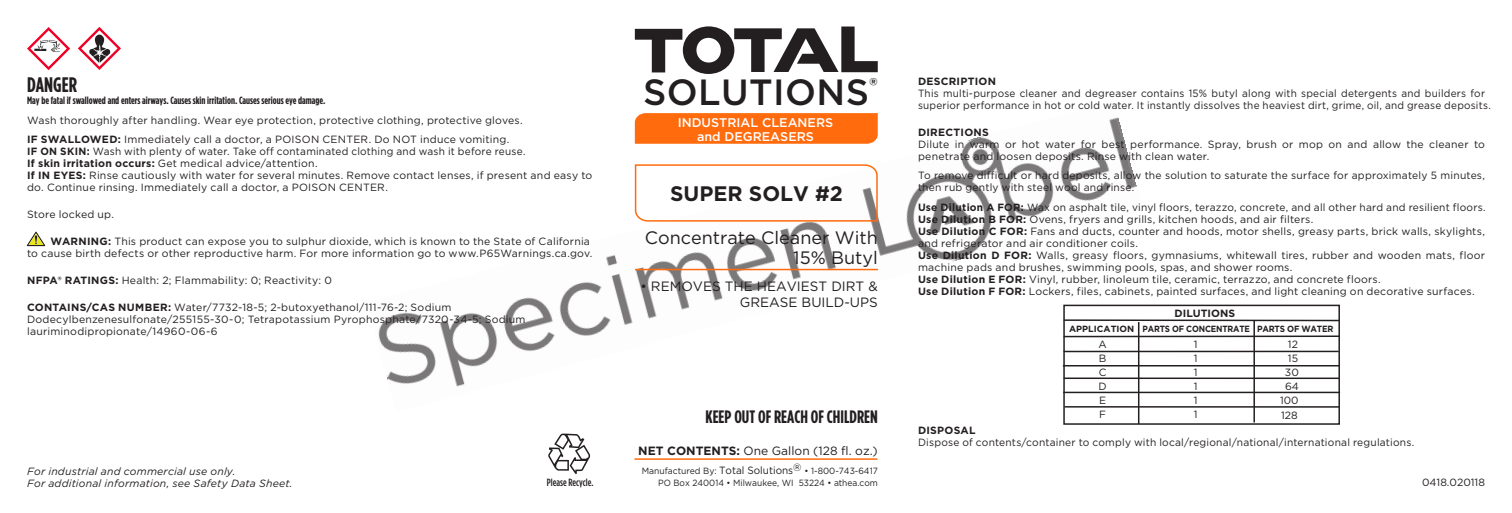
<style>
.page{position:relative;width:1512px;height:513px;background:#fff}
.page>*{position:absolute;margin:0;border:0;box-sizing:border-box;transform-origin:0 0}
.t1{font:500 36.45px "Gotham";letter-spacing:.01em;color:#231f20}
.t2{font:700 21px "Gotham";color:#231f20}
.t3{font:700 21px "Gotham Condensed";color:#231f20}
.t4{font:18px/19.5px "Gotham";color:#231f20;text-align:right}
.t5{font:700 18px "Gotham Condensed";color:#231f20}
.t6{font:13.5px/16.5px "Gotham";color:#231f20;text-align:right}
.t7{font:500 12.6px/13.5px "Gotham";color:#fff;text-align:center}
.t8{font:12px "Gotham";color:#231f20}
.t9{font:10.5px/12px "Gotham";letter-spacing:.02em;color:#231f20}
.t10{font:10.5px/12px "Gotham";letter-spacing:.02em;color:#231f20;scale:.96 1}
.t11{font:10.5px/12px "Gotham";letter-spacing:.02em;color:#231f20;scale:.95 1}
.t12{font:700 10.5px "Gotham Condensed";color:#231f20}
.t13{font:italic 10.5px/12px "Gotham";letter-spacing:.015em;color:#231f20}
.t14{font:700 10.5px "Gotham";letter-spacing:.025em;color:#231f20}
.t15{font:500 10.5px "Gotham Condensed";color:#231f20}
.t16{font:10.5px "Gotham";color:#231f20}
.t17{font:700 10.5px "Gotham";color:#231f20}
.t18{font:9px/12px "Gotham";color:#231f20;text-align:right;scale:.95 1}
.t19{font:700 9px "Gotham";letter-spacing:-.02em;color:#231f20}
.s1{font-weight:700}
.s2{font-size:10.5px}
</style>
<div class="page">
<img style="left:378px;top:117px;width:766px;height:293px">
<svg style="left:548px;top:434px;width:42px;height:40px"></svg>
<svg style="left:27px;top:27px;width:43px;height:43px"></svg>
<svg style="left:78px;top:27px;width:43px;height:43px"></svg>
<div style="left:1063px;top:305px;width:277px;height:120px;border:2px solid #231f20"></div>
<hr style="left:1064px;top:319px;width:275px;height:2px;background:#231f20">
<hr style="left:1064px;top:336px;width:275px;height:1px;background:#231f20">
<hr style="left:1064px;top:351px;width:275px;height:1px;background:#231f20">
<hr style="left:1063px;top:365px;width:277px;height:2px;background:#231f20">
<hr style="left:1064px;top:378px;width:275px;height:1px;background:#231f20">
<hr style="left:1063px;top:392px;width:277px;height:1px;background:#231f20">
<hr style="left:1065px;top:406px;width:275px;height:2px;background:#231f20">
<hr style="left:1138px;top:322px;width:1px;height:102px;background:#231f20">
<hr style="left:1253px;top:321px;width:2px;height:101px;background:#231f20">
<svg style="left:27px;top:232px;width:18px;height:14px"></svg>
<svg style="left:635px;top:26px;width:243px;height:48px"></svg>
<svg style="left:635px;top:113px;width:243px;height:31px;background:#ff6d11"></svg>
<svg style="left:635px;top:164px;width:243px;height:58px"></svg>
<hr style="left:635px;top:269px;width:243px;height:1px;background:#ff6b0d">
<hr style="left:634px;top:458px;width:243px;height:2px;background:#ff6b0d">
<h2 class="t3" style="left:27px;top:72px;width:51px">DANGER</h2>
<p class="t12" style="left:27px;top:94px;width:300px">May be fatal if swallowed and enters airways. Causes skin irritation. Causes serious eye damage.</p>
<p class="t9" style="left:27px;top:110px;width:497px;line-height:19.5px">Wash thoroughly after handling. Wear eye protection, protective clothing, protective gloves.<br><span class="s1">IF SWALLOWED:</span> Immediately call a doctor, a POISON CENTER. Do NOT induce vomiting.</p>
<p class="t10" style="left:27px;top:145px;width:590px"><span class="s1">IF ON SKIN:</span> Wash with plenty of water. Take off contaminated clothing and wash it before reuse.<br><span class="s1">If skin irritation occurs:</span> Get medical advice/attention.<br><span class="s1">If IN EYES:</span> Rinse cautiously with water for several minutes. Remove contact lenses, if present and easy to do. Continue rinsing. Immediately call a doctor, a POISON CENTER.</p>
<p class="t9" style="left:27px;top:208px;width:88px">Store locked up.</p>
<p class="t9" style="left:27px;top:235px;width:567px;text-align:right"><span class="s1">WARNING:</span> This product can expose you to sulphur dioxide, which is known to the State of California<br>to cause birth defects or other reproductive harm. For more information go to www.P65Warnings.ca.gov.</p>
<p class="t9" style="left:27px;top:274px;width:306px"><span class="s1">NFPA® RATINGS:</span> Health: 2; Flammability: 0; Reactivity: 0</p>
<p class="t9" style="left:27px;top:301px;width:500px"><span class="s1">CONTAINS/CAS NUMBER:</span> Water/7732-18-5; 2-butoxyethanol/111-76-2; Sodium<br>Dodecylbenzenesulfonate/255155-30-0; Tetrapotassium Pyrophosphate/7320-34-5; Sodium lauriminodipropionate/14960-06-6</p>
<p class="t13" style="left:27px;top:465px;width:267px">For industrial and commercial use only.<br>For additional information, see Safety Data Sheet.</p>
<p class="t15" style="left:547px;top:476px;width:48px">Please Recycle.</p>
<h1 class="t1" style="left:643px;top:70px;width:236px">SOLUTIONS<sup>®</sup></h1>
<p class="t7" style="left:678px;top:116px;width:157px">INDUSTRIAL CLEANERS and DEGREASERS</p>
<h2 class="t2" style="left:670px;top:181px;width:175px">SUPER SOLV #2</h2>
<h3 class="t4" style="left:645px;top:228px;width:234px">Concentrate Cleaner With<br>15% Butyl</h3>
<p class="t6" style="left:640px;top:277px;width:239px">• REMOVES THE HEAVIEST DIRT &amp;<br>GREASE BUILD-UPS</p>
<h3 class="t5" style="left:705px;top:406px;width:174px">KEEP OUT OF REACH OF CHILDREN</h3>
<p class="t8" style="left:638px;top:443px;width:241px"><span class="s1">NET CONTENTS:</span> One Gallon (128 fl. oz.)</p>
<p class="t18" style="left:642px;top:465px;width:250px">Manufactured By: <span class="s2">Total Solutions</span><sup>‰</sup> • 1-800-743-6417<br>PO Box 240014 • Milwaukee, WI 53224 • athea.com</p>
<p class="t14" style="left:918px;top:75px;width:80px">DESCRIPTION</p>
<p class="t11" style="left:918px;top:87px;width:605px">This multi-purpose cleaner and degreaser contains 15% butyl along with special detergents and builders for superior performance in hot or cold water. It instantly dissolves the heaviest dirt, grime, oil, and grease deposits.</p>
<p class="t14" style="left:918px;top:126px;width:72px">DIRECTIONS</p>
<p class="t9" style="left:918px;top:138px;width:569px">Dilute in warm or hot water for best performance. Spray, brush or mop on and allow the cleaner to penetrate and loosen deposits. Rinse with clean water.</p>
<p class="t9" style="left:918px;top:170px;width:569px">To remove difficult or hard deposits, allow the solution to saturate the surface for approximately 5 minutes, then rub gently with steel wool and rinse.</p>
<p class="t9" style="left:918px;top:201px;width:569px"><span class="s1">Use Dilution A FOR:</span> Wax on asphalt tile, vinyl floors, terazzo, concrete, and all other hard and resilient floors.<br><span class="s1">Use Dilution B FOR:</span> Ovens, fryers and grills, kitchen hoods, and air filters.<br><span class="s1">Use Dilution C FOR:</span> Fans and ducts, counter and hoods, motor shells, greasy parts, brick walls, skylights, and refrigerator and air conditioner coils.<br><span class="s1">Use Dilution D FOR:</span> Walls, greasy floors, gymnasiums, whitewall tires, rubber and wooden mats, floor machine pads and brushes, swimming pools, spas, and shower rooms.<br><span class="s1">Use Dilution E FOR:</span> Vinyl, rubber, linoleum tile, ceramic, terrazzo, and concrete floors.<br><span class="s1">Use Dilution F FOR:</span> Lockers, files, cabinets, painted surfaces, and light cleaning on decorative surfaces.</p>
<p class="t17" style="left:1175px;top:306px;width:62px">DILUTIONS</p>
<p class="t19" style="left:1069px;top:324px;width:266px">APPLICATION PARTS OF CONCENTRATE PARTS OF WATER</p>
<p class="t9" style="left:1099px;top:338px;width:10px">A</p>
<p class="t9" style="left:1194px;top:338px;width:5px">1</p>
<p class="t9" style="left:1288px;top:338px;width:12px">12</p>
<p class="t9" style="left:1099px;top:352px;width:9px">B</p>
<p class="t9" style="left:1194px;top:352px;width:5px">1</p>
<p class="t9" style="left:1288px;top:352px;width:12px">15</p>
<p class="t9" style="left:1099px;top:366px;width:9px">C</p>
<p class="t9" style="left:1194px;top:366px;width:5px">1</p>
<p class="t9" style="left:1285px;top:366px;width:15px">30</p>
<p class="t9" style="left:1099px;top:380px;width:10px">D</p>
<p class="t9" style="left:1194px;top:380px;width:5px">1</p>
<p class="t9" style="left:1285px;top:380px;width:15px">64</p>
<p class="t9" style="left:1099px;top:394px;width:9px">E</p>
<p class="t9" style="left:1194px;top:394px;width:5px">1</p>
<p class="t9" style="left:1280px;top:394px;width:20px">100</p>
<p class="t9" style="left:1099px;top:408px;width:8px">F</p>
<p class="t9" style="left:1194px;top:408px;width:5px">1</p>
<p class="t9" style="left:1281px;top:409px;width:18px">128</p>
<p class="t14" style="left:918px;top:424px;width:59px">DISPOSAL</p>
<p class="t9" style="left:918px;top:437px;width:498px">Dispose of contents/container to comply with local/regional/national/international regulations.</p>
<p class="t16" style="left:1422px;top:476px;width:64px">0418.020118</p>
</div>
